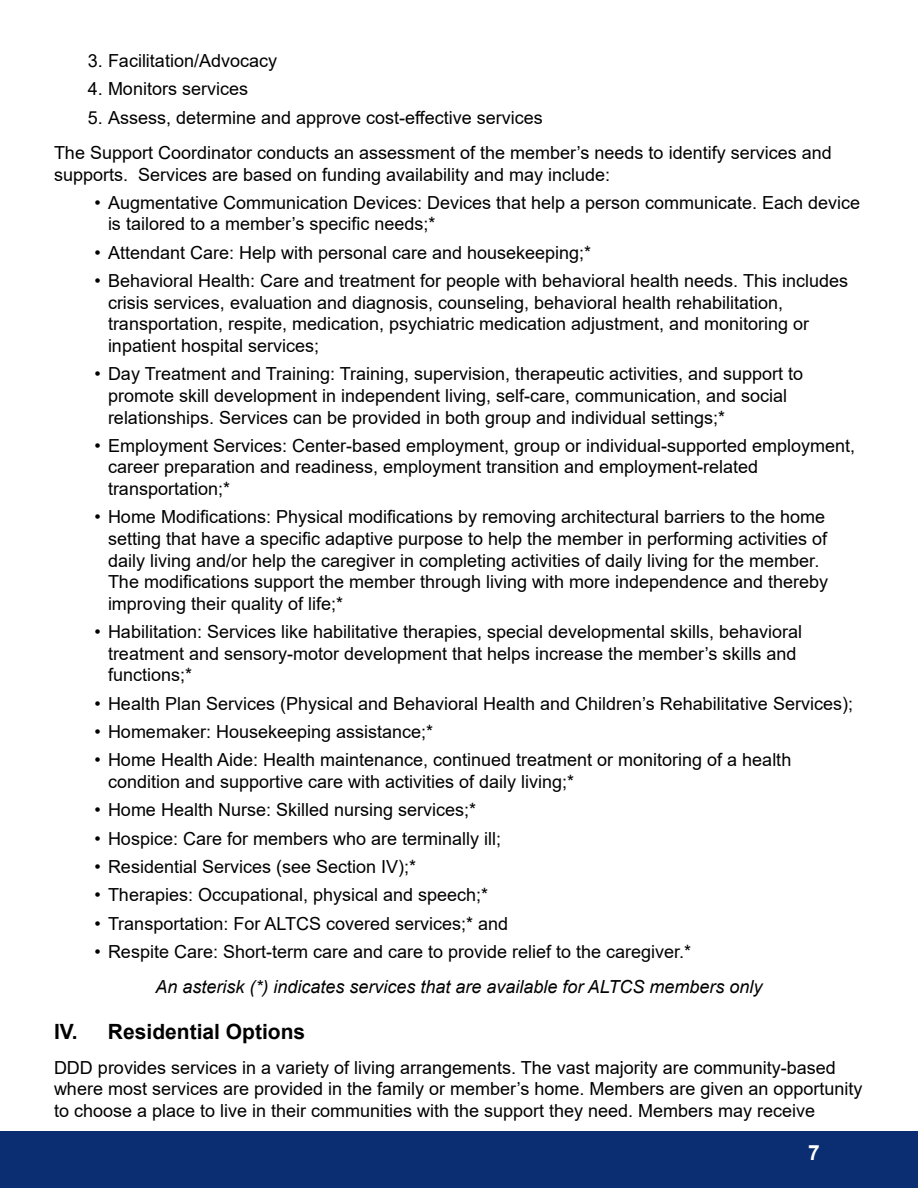
<style>
.page{position:relative;width:918px;height:1188px;background:#fff}
.page>*{position:absolute;margin:0;border:0;box-sizing:border-box;transform-origin:0 0}
.t1{font:700 21px "Arial";color:#000}
.t2{font:700 21px "Arial";color:#fff}
.t3{font:18px/21.6px "Arial";color:#000}
.t4{font:italic 18px "Arial";color:#000}
</style>
<div class="page">
<div style="left:0;top:1131px;width:918px;height:57px;background:#0b2d72"></div>
<p class="t3" style="left:88px;top:50px;width:191px">3. Facilitation/Advocacy</p>
<p class="t3" style="left:88px;top:78px;width:162px">4. Monitors services</p>
<p class="t3" style="left:54px;top:100px;width:779px;line-height:35.1px;text-indent:34px">5. Assess, determine and approve cost-effective services<br>The Support Coordinator conducts an assessment of the member’s needs to identify services and</p>
<p class="t3" style="left:54px;top:163px;width:558px">supports. Services are based on funding availability and may include:</p>
<p class="t3" style="left:108px;top:192px;width:754px;text-indent:-14px">• Augmentative Communication Devices: Devices that help a person communicate. Each device is tailored to a member’s specific needs;*</p>
<p class="t3" style="left:94px;top:242px;width:498px">• Attendant Care: Help with personal care and housekeeping;*</p>
<p class="t3" style="left:108px;top:270px;width:742px;text-indent:-14px">• Behavioral Health: Care and treatment for people with behavioral health needs. This includes crisis services, evaluation and diagnosis, counseling, behavioral health rehabilitation, transportation, respite, medication, psychiatric medication adjustment, and monitoring or inpatient hospital services;</p>
<p class="t3" style="left:108px;top:363px;width:697px;text-indent:-14px">• Day Treatment and Training: Training, supervision, therapeutic activities, and support to promote skill development in independent living, self-care, communication, and social relationships. Services can be provided in both group and individual settings;*</p>
<p class="t3" style="left:108px;top:435px;width:749px;text-indent:-14px">• Employment Services: Center-based employment, group or individual-supported employment, career preparation and readiness, employment transition and employment-related transportation;*</p>
<p class="t3" style="left:108px;top:506px;width:722px;text-indent:-14px">• Home Modifications: Physical modifications by removing architectural barriers to the home setting that have a specific adaptive purpose to help the member in performing activities of daily living and/or help the caregiver in completing activities of daily living for the member.<br>The modifications support the member through living with more independence and thereby improving their quality of life;*</p>
<p class="t3" style="left:108px;top:621px;width:696px;text-indent:-14px">• Habilitation: Services like habilitative therapies, special developmental skills, behavioral treatment and sensory-motor development that helps increase the member’s skills and functions;*</p>
<p class="t3" style="left:94px;top:692px;width:760px">• Health Plan Services (Physical and Behavioral Health and Children’s Rehabilitative Services);</p>
<p class="t3" style="left:94px;top:721px;width:340px">• Homemaker: Housekeeping assistance;*</p>
<p class="t3" style="left:108px;top:749px;width:685px;text-indent:-14px">• Home Health Aide: Health maintenance, continued treatment or monitoring of a health condition and supportive care with activities of daily living;*</p>
<p class="t3" style="left:94px;top:799px;width:383px">• Home Health Nurse: Skilled nursing services;*</p>
<p class="t3" style="left:94px;top:827px;width:408px">• Hospice: Care for members who are terminally ill;</p>
<p class="t3" style="left:94px;top:856px;width:323px">• Residential Services (see Section IV);*</p>
<p class="t3" style="left:94px;top:884px;width:395px">• Therapies: Occupational, physical and speech;*</p>
<p class="t3" style="left:94px;top:913px;width:415px">• Transportation: For ALTCS covered services;* and</p>
<p class="t3" style="left:94px;top:941px;width:598px">• Respite Care: Short-term care and care to provide relief to the caregiver.*</p>
<p class="t4" style="left:155px;top:975px;width:609px">An asterisk (*) indicates services that are available for ALTCS members only</p>
<p class="t1" style="left:54px;top:1016px;width:253px">IV. Residential Options</p>
<p class="t3" style="left:54px;top:1057px;width:810px">DDD provides services in a variety of living arrangements. The vast majority are community-based where most services are provided in the family or member’s home. Members are given an opportunity to choose a place to live in their communities with the support they need. Members may receive</p>
<p class="t2" style="left:808px;top:1138px;width:13px">7</p>
</div>
